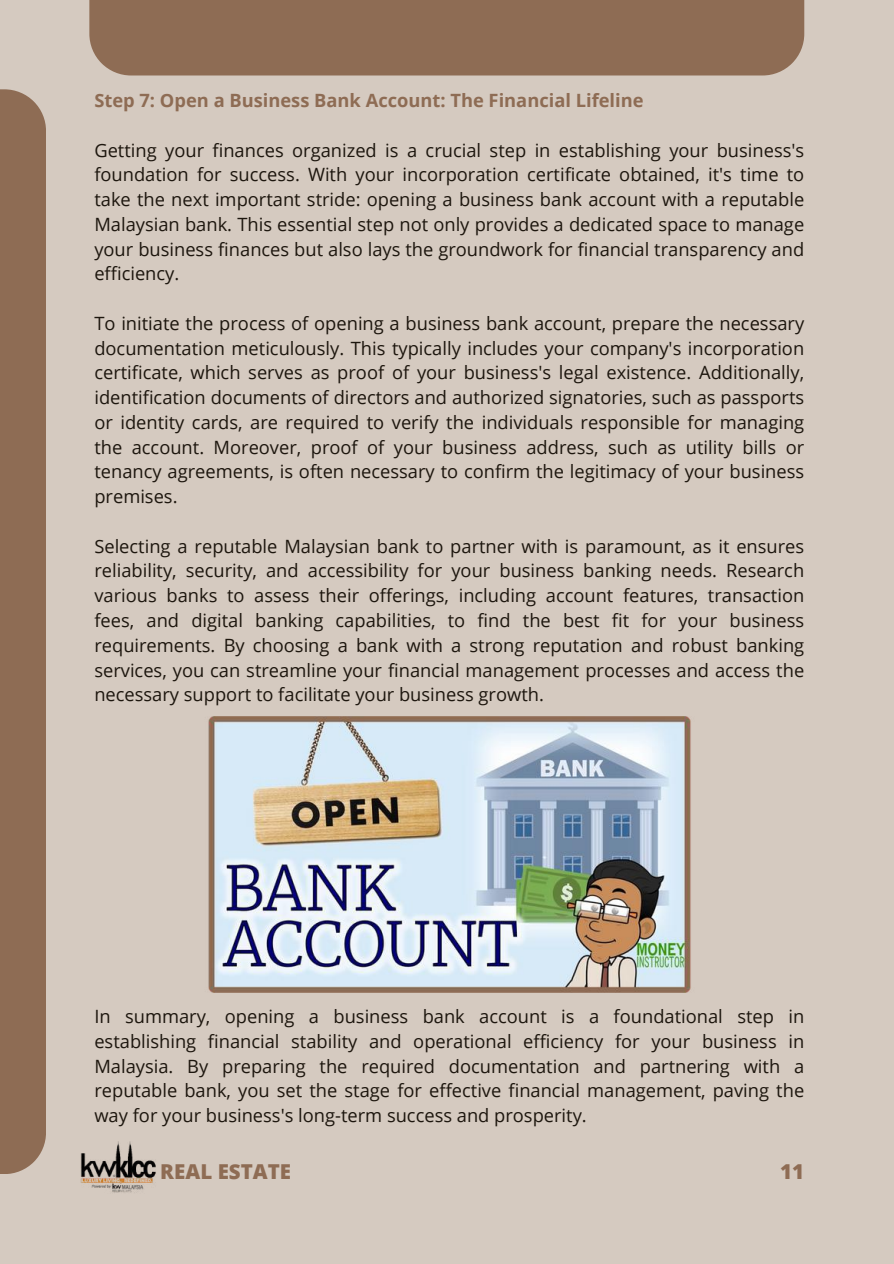
<style>
.page{position:relative;width:894px;height:1264px;background:#fff}
.page>*{position:absolute;margin:0;border:0;box-sizing:border-box;transform-origin:0 0}
.t1{font:800 20.55px "Open Sans";color:#8e6c54}
.t2{font:18.3px/24.8px "Open Sans";color:#1d160e;text-align:justify}
.t3{font:700 18.3px "Open Sans";color:#8e6c54}
</style>
<div class="page">
<div style="left:0;top:0;width:893px;height:1263px;background:#d5cac0"></div>
<div style="left:0;top:89px;width:46px;height:1084px;background:#8e6c54"></div>
<div style="left:89px;top:0;width:715px;height:75px;background:#8e6c54"></div>
<img style="left:80px;top:1141px;width:76px;height:52px">
<img style="left:208px;top:717px;width:483px;height:275px">
<p class="t3" style="left:94px;top:87px;width:550px">Step 7: Open a Business Bank Account: The Financial Lifeline</p>
<p class="t2" style="left:94px;top:137px;width:711px">Getting your finances organized is a crucial step in establishing your business's foundation for success. With your incorporation certificate obtained, it's time to take the next important stride: opening a business bank account with a reputable Malaysian bank. This essential step not only provides a dedicated space to manage your business finances but also lays the groundwork for financial transparency and efficiency.</p>
<p class="t2" style="left:94px;top:310px;width:711px">To initiate the process of opening a business bank account, prepare the necessary documentation meticulously. This typically includes your company's incorporation certificate, which serves as proof of your business's legal existence. Additionally, identification documents of directors and authorized signatories, such as passports or identity cards, are required to verify the individuals responsible for managing the account. Moreover, proof of your business address, such as utility bills or tenancy agreements, is often necessary to confirm the legitimacy of your business premises.</p>
<p class="t2" style="left:94px;top:533px;width:711px">Selecting a reputable Malaysian bank to partner with is paramount, as it ensures reliability, security, and accessibility for your business banking needs. Research various banks to assess their offerings, including account features, transaction fees, and digital banking capabilities, to find the best fit for your business requirements. By choosing a bank with a strong reputation and robust banking services, you can streamline your financial management processes and access the necessary support to facilitate your business growth.</p>
<p class="t2" style="left:94px;top:1003px;width:711px">In summary, opening a business bank account is a foundational step in establishing financial stability and operational efficiency for your business in Malaysia. By preparing the required documentation and partnering with a reputable bank, you set the stage for effective financial management, paving the way for your business's long-term success and prosperity.</p>
<p class="t1" style="left:160px;top:1157px;width:132px">REAL ESTATE</p>
<p class="t1" style="left:780px;top:1157px;width:26px">11</p>
</div>
